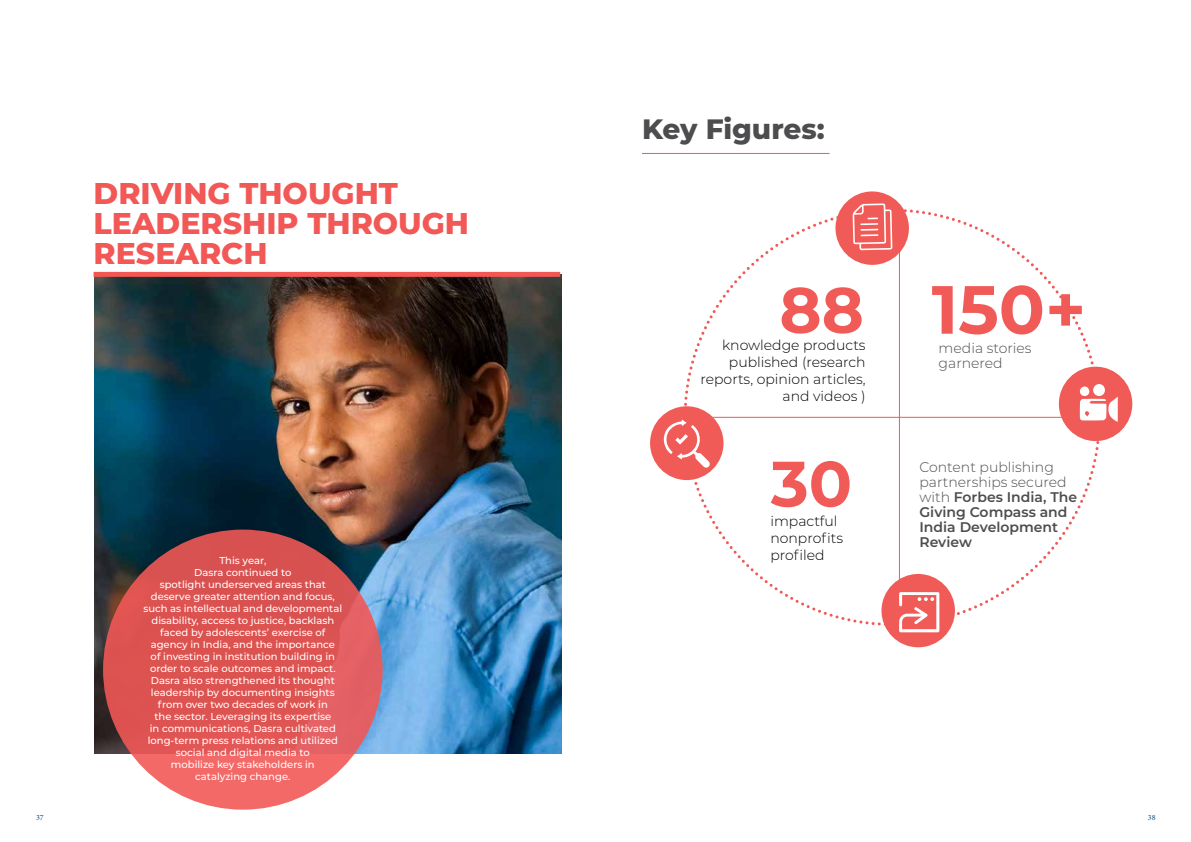
<style>
.page{position:relative;width:1191px;height:842px;background:#fff}
.page>*{position:absolute;margin:0;border:0;box-sizing:border-box;transform-origin:0 0}
.t1{font:700 68px "Montserrat";color:#f15b57}
.t2{font:700 64px "Montserrat";color:#f15b57}
.t3{font:800 30px/30px "Montserrat";color:#f15856}
.t4{font:800 28px "Montserrat";letter-spacing:-.005em;color:#4d4d4f}
.t5{font:300 14px/17px "Montserrat";color:#000}
.t6{font:600 14px/15px "Montserrat";color:#4d4d4f}
.t7{font:300 14px/15px "Montserrat";color:#4d4d4f}
.t8{font:500 10px/12px "Montserrat";color:#fff;text-align:center}
.t9{font:8px "Minion Pro";color:#124d7f}
.s1{font-weight:300}
</style>
<div class="page">
<img style="left:95px;top:274px;width:466px;height:479px">
<div style="left:103px;top:530px;width:279px;height:280px;background:linear-gradient(to bottom,#d34b4a,#ee6765);border-radius:50%"></div>
<div style="left:94px;top:272px;width:466px;height:5px;background:#f25754"></div>
<hr style="left:690px;top:417px;width:418px;height:1px;background:#f15856">
<hr style="left:642px;top:153px;width:187px;height:1px;background:#f15856">
<svg style="left:895px;top:417px;width:207px;height:210px"></svg>
<svg style="left:893px;top:208px;width:209px;height:206px"></svg>
<svg style="left:684px;top:216px;width:205px;height:201px"></svg>
<svg style="left:686px;top:420px;width:198px;height:206px"></svg>
<hr style="left:899px;top:208px;width:1px;height:419px;background:#f15856">
<div style="left:835px;top:191px;width:74px;height:74px;background:#f15b57;border-radius:50%"></div>
<svg style="left:852px;top:203px;width:41px;height:47px"></svg>
<div style="left:1058px;top:367px;width:74px;height:74px;background:#f15b57;border-radius:50%"></div>
<svg style="left:1093px;top:384px;width:12px;height:12px"></svg>
<svg style="left:1079px;top:386px;width:38px;height:36px"></svg>
<div style="left:650px;top:406px;width:73px;height:74px;background:#f15b57;border-radius:50%"></div>
<svg style="left:663px;top:419px;width:47px;height:49px"></svg>
<div style="left:881px;top:574px;width:74px;height:73px;background:#f15b57;border-radius:50%"></div>
<svg style="left:899px;top:592px;width:40px;height:40px"></svg>
<h3 class="t3" style="left:94px;top:176px;width:377px">DRIVING THOUGHT<br>LEADERSHIP THROUGH<br>RESEARCH</h3>
<p class="t8" style="left:143px;top:554px;width:200px">This year,<br>Dasra continued to<br>spotlight underserved areas that deserve greater attention and focus, such as intellectual and developmental disability, access to justice, backlash faced by adolescents’ exercise of agency in India, and the importance<br>of investing in institution building in order to scale outcomes and impact.<br>Dasra also strengthened its thought leadership by documenting insights from over two decades of work in<br>the sector. Leveraging its expertise<br>in communications, Dasra cultivated long-term press relations and utilized social and digital media to<br>mobilize key stakeholders in<br>catalyzing change.</p>
<h3 class="t4" style="left:642px;top:108px;width:184px">Key Figures:</h3>
<h2 class="t2" style="left:779px;top:264px;width:86px">88</h2>
<h3 class="t5" style="left:700px;top:353px;width:167px;text-align:right">published (research reports, opinion articles, and videos )</h3>
<h3 class="t5" style="left:722px;top:336px;width:145px">knowledge products</h3>
<h2 class="t2" style="left:770px;top:438px;width:83px">30</h2>
<h3 class="t5" style="left:770px;top:529px;width:74px">nonprofits profiled</h3>
<h3 class="t5" style="left:770px;top:512px;width:69px">impactful</h3>
<h1 class="t1" style="left:931px;top:261px;width:156px">150+</h1>
<h3 class="t7" style="left:938px;top:340px;width:94px">media stories garnered</h3>
<h3 class="t6" style="left:919px;top:458px;width:159px"><span class="s1">Content publishing partnerships secured with</span> Forbes India, The<br>Giving Compass and<br>India Development<br>Review</h3>
<p class="t9" style="left:36px;top:812px;width:9px">37</p>
<p class="t9" style="left:1147px;top:812px;width:9px">38</p>
</div>
